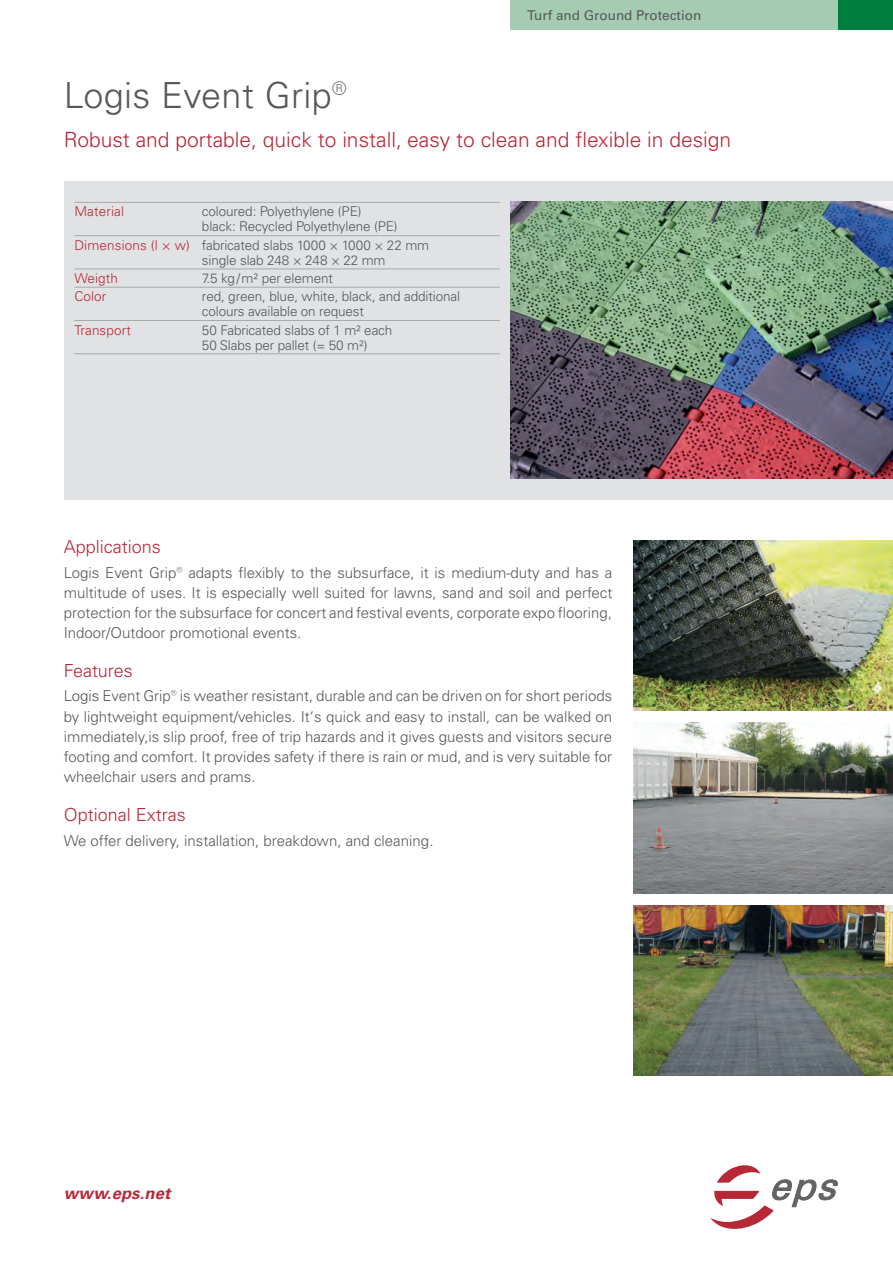
<style>
.page{position:relative;width:893px;height:1263px;background:#fff}
.page>*{position:absolute;margin:0;border:0;box-sizing:border-box;transform-origin:0 0}
.t1{font:300 36px "Univers LTCYR 45";letter-spacing:.01em;color:#57585a}
.t2{font:300 21px "Univers LTCYR 45";color:#b72837}
.t3{font:300 18px "Univers LTCYR 45";color:#b72837}
.t4{font:italic 700 16.5px "Univers LT Std";letter-spacing:.01em;color:#b72837}
.t5{font:300 15px/20.2px "Univers LTCYR 45";color:#57585a;text-align:justify}
.t6{font:300 13.5px/15px "Univers LTCYR 45";letter-spacing:-.01em;color:#57585a}
.t7{font:300 13.5px "Univers LTCYR 45";letter-spacing:.01em;color:#b72837}
.t8{font:13.5px "Univers LTCYR 55 Roman";color:#57585a}
.s1{color:#b72837}
</style>
<div class="page">
<div style="left:64px;top:181px;width:829px;height:319px;background:#e1e2e4"></div>
<div style="left:838px;top:0;width:55px;height:30px;background:#007e3d"></div>
<div style="left:510px;top:0;width:328px;height:30px;background:#a5cbb2"></div>
<svg style="left:710px;top:1165px;width:128px;height:64px"></svg>
<img style="left:634px;top:540px;width:259px;height:170px">
<img style="left:634px;top:723px;width:259px;height:170px">
<img style="left:634px;top:906px;width:259px;height:170px">
<img style="left:510px;top:202px;width:383px;height:276px">
<hr style="left:74px;top:202px;width:128px;height:1px;background:#a8a9ad">
<hr style="left:202px;top:202px;width:298px;height:1px;background:#a8a9ad">
<hr style="left:74px;top:235px;width:128px;height:1px;background:#a8a9ad">
<hr style="left:202px;top:235px;width:298px;height:1px;background:#a8a9ad">
<hr style="left:74px;top:269px;width:128px;height:1px;background:#a8a9ad">
<hr style="left:202px;top:269px;width:298px;height:1px;background:#a8a9ad">
<hr style="left:74px;top:287px;width:128px;height:1px;background:#a8a9ad">
<hr style="left:202px;top:287px;width:298px;height:1px;background:#a8a9ad">
<hr style="left:74px;top:320px;width:128px;height:1px;background:#a8a9ad">
<hr style="left:202px;top:320px;width:298px;height:1px;background:#a8a9ad">
<hr style="left:74px;top:353px;width:128px;height:1px;background:#a8a9ad">
<hr style="left:202px;top:353px;width:298px;height:1px;background:#a8a9ad">
<h1 class="t1" style="left:64px;top:72px;width:284px">Logis Event Grip®</h1>
<p class="t8" style="left:527px;top:6px;width:175px">Turf and Ground Protection</p>
<h2 class="t2" style="left:64px;top:126px;width:669px">Robust and portable, quick to install, easy to clean and flexible in design</h2>
<p class="t7" style="left:74px;top:203px;width:51px">Material</p>
<p class="t6" style="left:202px;top:204px;width:197px">coloured: Polyethylene (PE) black: Recycled Polyethylene (PE)</p>
<p class="t6" style="left:202px;top:237px;width:229px;text-indent:-128px"><span class="s1">Dimensions (l × w)</span> fabricated slabs 1000 × 1000 × 22 mm single slab 248 × 248 × 22 mm</p>
<p class="t7" style="left:74px;top:269px;width:45px">Weigth</p>
<p class="t6" style="left:202px;top:270px;width:132px">7.5 kg/m² per element</p>
<p class="t7" style="left:74px;top:288px;width:34px">Color</p>
<p class="t6" style="left:202px;top:289px;width:260px">red, green, blue, white, black, and additional colours available on request</p>
<p class="t7" style="left:74px;top:321px;width:58px">Transport</p>
<p class="t6" style="left:202px;top:322px;width:192px">50 Fabricated slabs of 1 m² each<br>50 Slabs per pallet (= 50 m²)</p>
<p class="t3" style="left:64px;top:535px;width:99px">Applications</p>
<p class="t5" style="left:64px;top:562px;width:550px">Logis Event Grip® adapts flexibly to the subsurface, it is medium-duty and has a multitude of uses. It is especially well suited for lawns, sand and soil and perfect protection for the subsurface for concert and festival events, corporate expo flooring, Indoor/Outdoor promotional events.</p>
<p class="t3" style="left:64px;top:659px;width:71px">Features</p>
<p class="t5" style="left:64px;top:686px;width:550px">Logis Event Grip® is weather resistant, durable and can be driven on for short periods by lightweight equipment/vehicles. It‘s quick and easy to install, can be walked on immediately,is slip proof, free of trip hazards and it gives guests and visitors secure footing and comfort. It provides safety if there is rain or mud, and is very suitable for wheelchair users and prams.</p>
<p class="t3" style="left:64px;top:803px;width:124px">Optional Extras</p>
<p class="t5" style="left:64px;top:830px;width:371px">We offer delivery, installation, breakdown, and cleaning.</p>
<p class="t4" style="left:64px;top:1184px;width:108px">www.eps.net</p>
</div>
